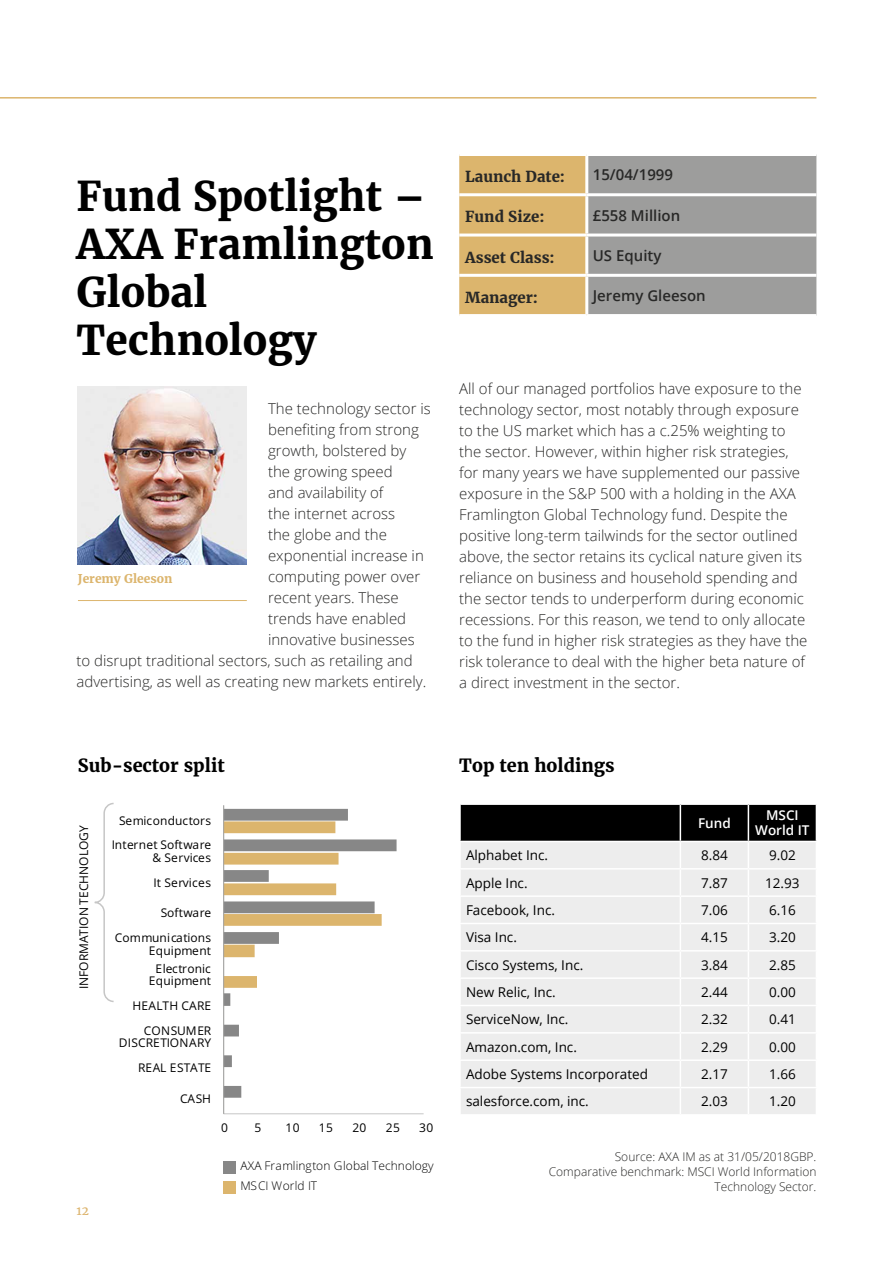
<style>
.page{position:relative;width:893px;height:1263px;background:#fff}
.page>*{position:absolute;margin:0;border:0;box-sizing:border-box;transform-origin:0 0}
.t1{font:700 40.5px/48px "Merriweather";color:#000}
.t2{font:700 18px "Merriweather";color:#000}
.t3{font:300 15px/21px "Open Sans";color:#282827}
.t4{font:600 15px "Open Sans";color:#282827}
.t5{font:700 15px "Merriweather";color:#282827}
.t6{font:13.5px "Open Sans";color:#000}
.t7{font:600 13.5px/15px "Open Sans";color:#fff;text-align:center}
.t8{font:12px/24.5px "Open Sans";letter-spacing:.005em;color:#000;text-align:right}
.t9{font:300 12px/15px "Open Sans";color:#282827;text-align:right}
.t10{font:300 12px/19.6px "Open Sans";color:#000}
.t11{font:700 12px "Merriweather";color:#dcb56d}
.t12{font:12px "Merriweather";color:#dcb46e}
</style>
<div class="page">
<hr style="left:0;top:97px;width:816px;height:2px;background:#dcb56d">
<img style="left:78px;top:387px;width:169px;height:177px">
<hr style="left:78px;top:600px;width:169px;height:1px;background:#dcb56d">
<svg style="left:459px;top:156px;width:357px;height:158px;background:#b3a68c"></svg>
<hr style="left:585px;top:156px;width:3px;height:37px;background:#fff">
<hr style="left:459px;top:193px;width:128px;height:3px;background:#fff">
<hr style="left:587px;top:193px;width:229px;height:3px;background:#fff">
<hr style="left:585px;top:196px;width:3px;height:38px;background:#fff">
<hr style="left:459px;top:234px;width:128px;height:3px;background:#fff">
<hr style="left:587px;top:234px;width:229px;height:3px;background:#fff">
<hr style="left:585px;top:237px;width:3px;height:37px;background:#fff">
<hr style="left:459px;top:274px;width:128px;height:3px;background:#fff">
<hr style="left:587px;top:274px;width:229px;height:3px;background:#fff">
<hr style="left:585px;top:277px;width:3px;height:37px;background:#fff">
<svg style="left:94px;top:803px;width:20px;height:199px"></svg>
<svg style="left:224px;top:805px;width:200px;height:309px"></svg>
<svg style="left:224px;top:809px;width:173px;height:289px"></svg>
<svg style="left:224px;top:821px;width:158px;height:167px"></svg>
<hr style="left:223px;top:805px;width:1px;height:309px;background:#a5a5a4">
<div style="left:223px;top:1161px;width:13px;height:13px;background:#878787"></div>
<div style="left:223px;top:1181px;width:13px;height:12px;background:#dcb56d"></div>
<svg style="left:460px;top:804px;width:357px;height:310px;background:#d3d3d3"></svg>
<h1 class="t1" style="left:77px;top:173px;width:359px">Fund Spotlight –<br>AXA Framlington<br>Global<br>Technology</h1>
<p class="t3" style="left:268px;top:398px;width:164px">The technology sector is</p>
<p class="t3" style="left:268px;top:419px;width:152px">benefiting from strong</p>
<p class="t3" style="left:268px;top:440px;width:140px">growth, bolstered by</p>
<p class="t3" style="left:268px;top:461px;width:126px">the growing speed</p>
<p class="t3" style="left:268px;top:482px;width:117px">and availability of</p>
<p class="t3" style="left:268px;top:503px;width:129px">the internet across</p>
<p class="t3" style="left:268px;top:524px;width:120px">the globe and the</p>
<p class="t3" style="left:268px;top:545px;width:157px">exponential increase in</p>
<p class="t3" style="left:268px;top:566px;width:154px">computing power over</p>
<p class="t3" style="left:268px;top:587px;width:132px">recent years. These</p>
<p class="t3" style="left:268px;top:608px;width:140px">trends have enabled</p>
<p class="t3" style="left:268px;top:629px;width:148px">innovative businesses</p>
<p class="t3" style="left:77px;top:650px;width:338px">to disrupt traditional sectors, such as retailing and</p>
<p class="t3" style="left:77px;top:671px;width:351px">advertising, as well as creating new markets entirely.</p>
<p class="t11" style="left:78px;top:571px;width:96px">Jeremy Gleeson</p>
<p class="t5" style="left:465px;top:167px;width:101px">Launch Date:</p>
<p class="t4" style="left:593px;top:165px;width:82px">15/04/1999</p>
<p class="t5" style="left:465px;top:208px;width:81px">Fund Size:</p>
<p class="t4" style="left:593px;top:205px;width:89px">£558 Million</p>
<p class="t5" style="left:465px;top:248px;width:91px">Asset Class:</p>
<p class="t4" style="left:593px;top:245px;width:70px">US Equity</p>
<p class="t5" style="left:465px;top:288px;width:74px">Manager:</p>
<p class="t4" style="left:593px;top:285px;width:114px">Jeremy Gleeson</p>
<p class="t3" style="left:459px;top:378px;width:350px">All of our managed portfolios have exposure to the technology sector, most notably through exposure to the US market which has a c.25% weighting to the sector. However, within higher risk strategies, for many years we have supplemented our passive exposure in the S&amp;P 500 with a holding in the AXA Framlington Global Technology fund. Despite the positive long-term tailwinds for the sector outlined above, the sector retains its cyclical nature given its reliance on business and household spending and the sector tends to underperform during economic recessions. For this reason, we tend to only allocate to the fund in higher risk strategies as they have the risk tolerance to deal with the higher beta nature of a direct investment in the sector.</p>
<p class="t2" style="left:78px;top:754px;width:148px">Sub-sector split</p>
<p class="t8" style="left:71px;top:989px;width:165px;rotate:-90deg">INFORMATION TECHNOLOGY</p>
<p class="t8" style="left:112px;top:808px;width:101px;text-align:center">Semiconductors<br>Internet Software</p>
<p class="t8" style="left:153px;top:845px;width:60px;text-align:left">&amp; Services<br>It Services</p>
<p class="t8" style="left:115px;top:900px;width:98px">Software<br>Communications</p>
<p class="t8" style="left:149px;top:941px;width:64px;line-height:18.3px;text-align:center">Equipment<br>Electronic</p>
<p class="t8" style="left:133px;top:968px;width:80px">Equipment<br>HEALTH CARE<br>CONSUMER</p>
<p class="t8" style="left:119px;top:1030px;width:94px">DISCRETIONARY<br>REAL ESTATE</p>
<p class="t8" style="left:180px;top:1086px;width:33px">CASH</p>
<p class="t8" style="left:221px;top:1115px;width:8px">0</p>
<p class="t8" style="left:255px;top:1115px;width:8px">5</p>
<p class="t8" style="left:285px;top:1115px;width:16px">10</p>
<p class="t8" style="left:319px;top:1115px;width:16px">15</p>
<p class="t8" style="left:352px;top:1115px;width:16px">20</p>
<p class="t8" style="left:386px;top:1115px;width:16px">25</p>
<p class="t8" style="left:419px;top:1115px;width:16px">30</p>
<p class="t2" style="left:459px;top:754px;width:157px">Top ten holdings</p>
<p class="t7" style="left:698px;top:815px;width:34px">Fund</p>
<p class="t7" style="left:755px;top:808px;width:56px">MSCI<br>World IT</p>
<p class="t6" style="left:466px;top:846px;width:84px">Alphabet Inc.</p>
<p class="t6" style="left:701px;top:846px;width:28px">8.84</p>
<p class="t6" style="left:769px;top:846px;width:28px">9.02</p>
<p class="t6" style="left:466px;top:873px;width:63px">Apple Inc.</p>
<p class="t6" style="left:701px;top:873px;width:28px">7.87</p>
<p class="t6" style="left:765px;top:873px;width:36px">12.93</p>
<p class="t6" style="left:466px;top:901px;width:91px">Facebook, Inc.</p>
<p class="t6" style="left:701px;top:901px;width:28px">7.06</p>
<p class="t6" style="left:769px;top:901px;width:28px">6.16</p>
<p class="t6" style="left:466px;top:928px;width:52px">Visa Inc.</p>
<p class="t6" style="left:701px;top:928px;width:28px">4.15</p>
<p class="t6" style="left:769px;top:928px;width:28px">3.20</p>
<p class="t6" style="left:466px;top:955px;width:119px">Cisco Systems, Inc.</p>
<p class="t6" style="left:701px;top:955px;width:28px">3.84</p>
<p class="t6" style="left:769px;top:955px;width:28px">2.85</p>
<p class="t6" style="left:466px;top:983px;width:91px">New Relic, Inc.</p>
<p class="t6" style="left:701px;top:983px;width:28px">2.44</p>
<p class="t6" style="left:769px;top:983px;width:28px">0.00</p>
<p class="t6" style="left:466px;top:1010px;width:104px">ServiceNow, Inc.</p>
<p class="t6" style="left:701px;top:1010px;width:28px">2.32</p>
<p class="t6" style="left:769px;top:1010px;width:28px">0.41</p>
<p class="t6" style="left:466px;top:1037px;width:112px">Amazon.com, Inc.</p>
<p class="t6" style="left:701px;top:1037px;width:28px">2.29</p>
<p class="t6" style="left:769px;top:1037px;width:28px">0.00</p>
<p class="t6" style="left:466px;top:1065px;width:184px">Adobe Systems Incorporated</p>
<p class="t6" style="left:701px;top:1065px;width:28px">2.17</p>
<p class="t6" style="left:769px;top:1065px;width:28px">1.66</p>
<p class="t6" style="left:466px;top:1092px;width:124px">salesforce.com, inc.</p>
<p class="t6" style="left:701px;top:1092px;width:28px">2.03</p>
<p class="t6" style="left:769px;top:1092px;width:28px">1.20</p>
<p class="t12" style="left:77px;top:1203px;width:14px">12</p>
<p class="t10" style="left:240px;top:1156px;width:195px">AXA Framlington Global Technology<br>MSCI World IT</p>
<p class="t9" style="left:549px;top:1149px;width:269px">Source: AXA IM as at 31/05/2018GBP.<br>Comparative benchmark: MSCI World Information<br>Technology Sector.</p>
</div>
